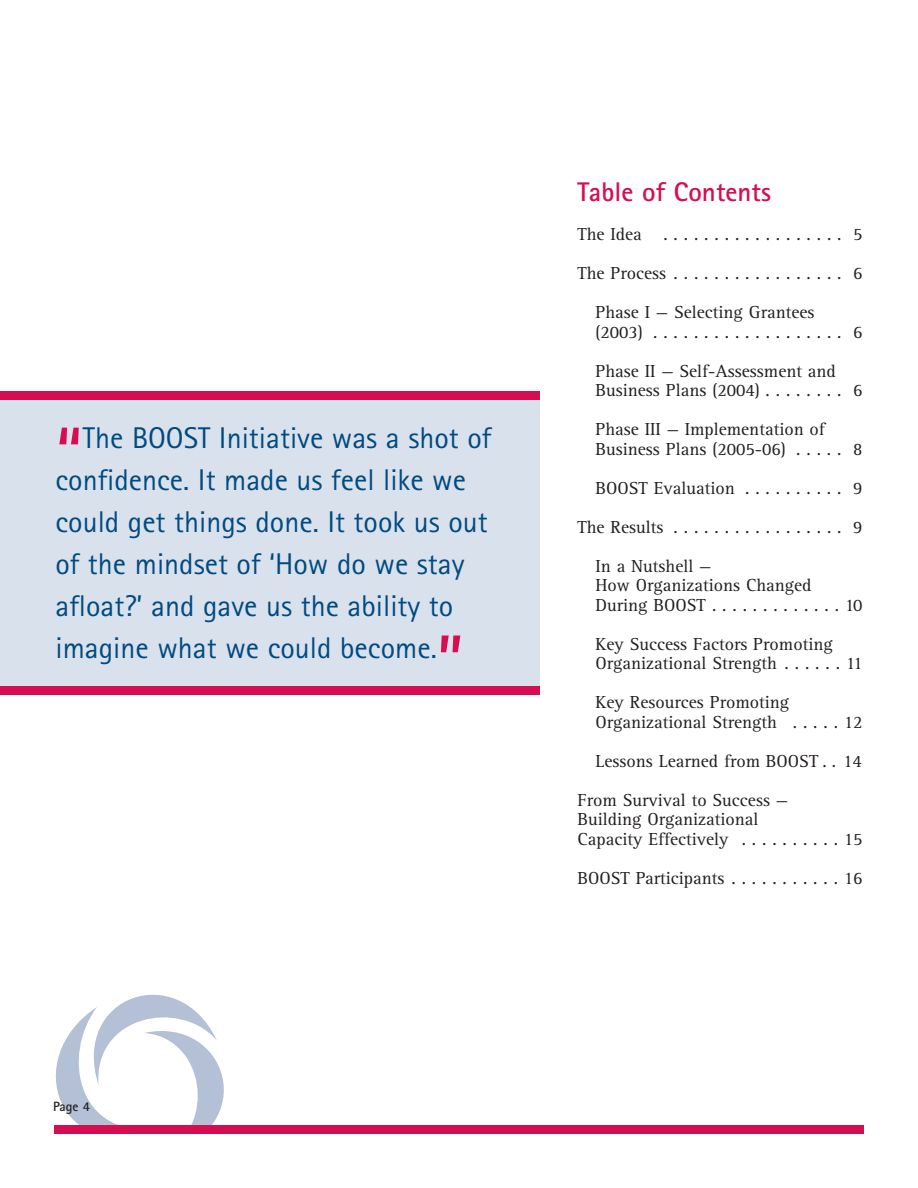
<style>
.page{position:relative;width:918px;height:1188px;background:#fff}
.page>*{position:absolute;margin:0;border:0;box-sizing:border-box;transform-origin:0 0}
.t1{font:78px "Rotis Rose Sans";color:#d60e51}
.t2{font:30px/42px "Rotis Rose Sans";color:#004a7f}
.t3{font:700 27px "Rotis Rose Sans";color:#d60e51}
.t4{font:18px/19.5px "Rotis Rose Serif";color:#231f20}
.t5{font:700 13.5px "Rotis Rose Sans";color:#231f20}
</style>
<div class="page">
<div style="left:0;top:394px;width:540px;height:296px;background:#d9e1ed"></div>
<svg style="left:55px;top:994px;width:169px;height:131px"></svg>
<div style="left:54px;top:1125px;width:810px;height:9px;background:#d60e51"></div>
<div style="left:0;top:392px;width:540px;height:8px;background:#d60e51"></div>
<div style="left:0;top:686px;width:540px;height:9px;background:#d60e51"></div>
<h2 class="t2" style="left:55px;top:420px;width:437px;text-indent:27px">The BOOST Initiative was a shot of confidence. It made us feel like we could get things done. It took us out of the mindset of ‘How do we stay afloat?’ and gave us the ability to imagine what we could become.</h2>
<h1 class="t1" style="left:56px;top:428px;width:29px">“</h1>
<h1 class="t1" style="left:437px;top:636px;width:29px">”</h1>
<h3 class="t3" style="left:578px;top:183px;width:195px">Table of Contents</h3>
<p class="t4" style="left:578px;top:226px;width:287px">The Idea . . . . . . . . . . . . . . . . . . 5</p>
<p class="t4" style="left:578px;top:265px;width:287px">The Process . . . . . . . . . . . . . . . . . 6</p>
<p class="t4" style="left:596px;top:304px;width:221px">Phase I — Selecting Grantees</p>
<p class="t4" style="left:596px;top:314px;width:269px;line-height:39px">(2003) . . . . . . . . . . . . . . . . . . . 6<br>Phase II — Self-Assessment and</p>
<p class="t4" style="left:596px;top:372px;width:269px;line-height:39px">Business Plans (2004) . . . . . . . . 6<br>Phase III — Implementation of</p>
<p class="t4" style="left:596px;top:441px;width:269px">Business Plans (2005-06) . . . . . 8</p>
<p class="t4" style="left:596px;top:480px;width:269px">BOOST Evaluation . . . . . . . . . . 9</p>
<p class="t4" style="left:578px;top:519px;width:287px">The Results . . . . . . . . . . . . . . . . . 9</p>
<p class="t4" style="left:596px;top:558px;width:118px">In a Nutshell —</p>
<p class="t4" style="left:596px;top:577px;width:269px">How Organizations Changed<br>During BOOST . . . . . . . . . . . . . 10</p>
<p class="t4" style="left:596px;top:636px;width:269px">Key Success Factors Promoting<br>Organizational Strength . . . . . . 11</p>
<p class="t4" style="left:596px;top:694px;width:269px">Key Resources Promoting<br>Organizational Strength . . . . . 12</p>
<p class="t4" style="left:578px;top:743px;width:286px;line-height:39px;text-indent:18px">Lessons Learned from BOOST . . 14<br>From Survival to Success —</p>
<p class="t4" style="left:578px;top:811px;width:287px">Building Organizational<br>Capacity Effectively . . . . . . . . . . 15</p>
<p class="t4" style="left:578px;top:870px;width:287px">BOOST Participants . . . . . . . . . . . 16</p>
<p class="t5" style="left:53px;top:1101px;width:38px">Page 4</p>
</div>
